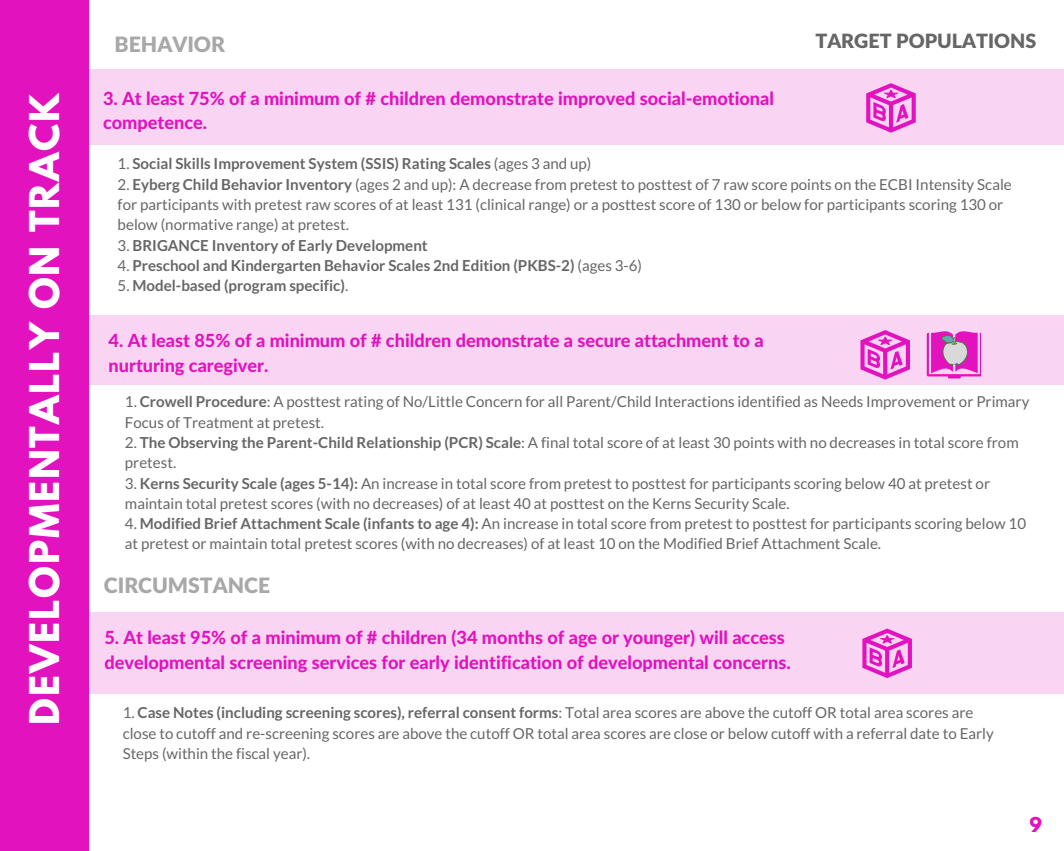
<style>
.page{position:relative;width:1064px;height:851px;background:#fff}
.page>*{position:absolute;margin:0;border:0;box-sizing:border-box;transform-origin:0 0}
.t1{font:700 36.3px "League Spartan";letter-spacing:.05em;color:#fff}
.t2{font:900 21.15px "Lato Latin";color:#a8a8a8}
.t3{font:900 19.65px "Lato Latin";color:#666}
.t4{font:800 18.15px/24.8px "Lato Latin";color:#e212bf}
.t5{font:700 18.15px "League Spartan";color:#e212bf}
.t6{font:15.15px/20.2px "Lato";color:#666}
.t7{font:700 15.15px "Lato";color:#666}
.s1{font-weight:400}
.s2{font-weight:700}
</style>
<div class="page">
<div style="left:0;top:0;width:89px;height:850px;background:#e212bf"></div>
<div style="left:89px;top:69px;width:974px;height:75px;background:#f9d5f3"></div>
<div style="left:89px;top:612px;width:974px;height:81px;background:#f9d5f3"></div>
<svg style="left:866px;top:83px;width:49px;height:50px"></svg>
<svg style="left:862px;top:628px;width:49px;height:50px"></svg>
<div style="left:86px;top:316px;width:977px;height:68px;background:#f9d5f3"></div>
<svg style="left:926px;top:331px;width:54px;height:47px"></svg>
<svg style="left:860px;top:330px;width:49px;height:49px"></svg>
<h1 class="t1" style="left:26px;top:724px;width:634px;rotate:-90deg">DEVELOPMENTALLY ON TRACK</h1>
<p class="t3" style="left:815px;top:33px;width:222px">TARGET POPULATIONS</p>
<h2 class="t2" style="left:115px;top:35px;width:112px">BEHAVIOR</h2>
<p class="t4" style="left:103px;top:87px;width:672px">3. At least 75% of a minimum of # children demonstrate improved social-emotional competence.</p>
<p class="t7" style="left:118px;top:154px;width:475px"><span class="s1">1.</span> Social Skills Improvement System (SSIS) Rating Scales <span class="s1">(ages 3 and up)</span></p>
<p class="t6" style="left:118px;top:174px;width:895px">2. <span class="s2">Eyberg Child Behavior Inventory</span> (ages 2 and up): A decrease from pretest to posttest of 7 raw score points on the ECBI Intensity Scale for participants with pretest raw scores of at least 131 (clinical range) or a posttest score of 130 or below for participants scoring 130 or below (normative range) at pretest.</p>
<p class="t7" style="left:118px;top:235px;width:311px"><span class="s1">3.</span> BRIGANCE Inventory of Early Development</p>
<p class="t7" style="left:118px;top:256px;width:526px"><span class="s1">4.</span> Preschool and Kindergarten Behavior Scales 2nd Edition (PKBS-2) <span class="s1">(ages 3-6)</span></p>
<p class="t7" style="left:118px;top:276px;width:232px"><span class="s1">5.</span> Model-based (program specific)<span class="s1">.</span></p>
<p class="t4" style="left:109px;top:329px;width:656px">4. At least 85% of a minimum of # children demonstrate a secure attachment to a nurturing caregiver.</p>
<p class="t6" style="left:125px;top:391px;width:905px">1. <span class="s2">Crowell Procedure</span>: A posttest rating of No/Little Concern for all Parent/Child Interactions identified as Needs Improvement or Primary<br>Focus of Treatment at pretest.</p>
<p class="t6" style="left:125px;top:432px;width:895px">2. <span class="s2">The Observing the Parent-Child Relationship (PCR) Scale</span>: A final total score of at least 30 points with no decreases in total score from pretest.</p>
<p class="t6" style="left:125px;top:472px;width:866px">3. <span class="s2">Kerns Security Scale (ages 5-14):</span> An increase in total score from pretest to posttest for participants scoring below 40 at pretest or maintain total pretest scores (with no decreases) of at least 40 at posttest on the Kerns Security Scale.</p>
<p class="t6" style="left:125px;top:513px;width:902px">4. <span class="s2">Modified Brief Attachment Scale (infants to age 4):</span> An increase in total score from pretest to posttest for participants scoring below 10 at pretest or maintain total pretest scores (with no decreases) of at least 10 on the Modified Brief Attachment Scale.</p>
<h2 class="t2" style="left:104px;top:576px;width:168px">CIRCUMSTANCE</h2>
<p class="t4" style="left:104px;top:626px;width:687px">5. At least 95% of a minimum of # children (34 months of age or younger) will access developmental screening services for early identification of developmental concerns.</p>
<p class="t6" style="left:123px;top:702px;width:872px">1. <span class="s2">Case Notes (including screening scores), referral consent forms</span>: Total area scores are above the cutoff OR total area scores are close to cutoff and re-screening scores are above the cutoff OR total area scores are close or below cutoff with a referral date to Early<br>Steps (within the fiscal year).</p>
<p class="t5" style="left:1029px;top:815px;width:14px">9</p>
</div>
